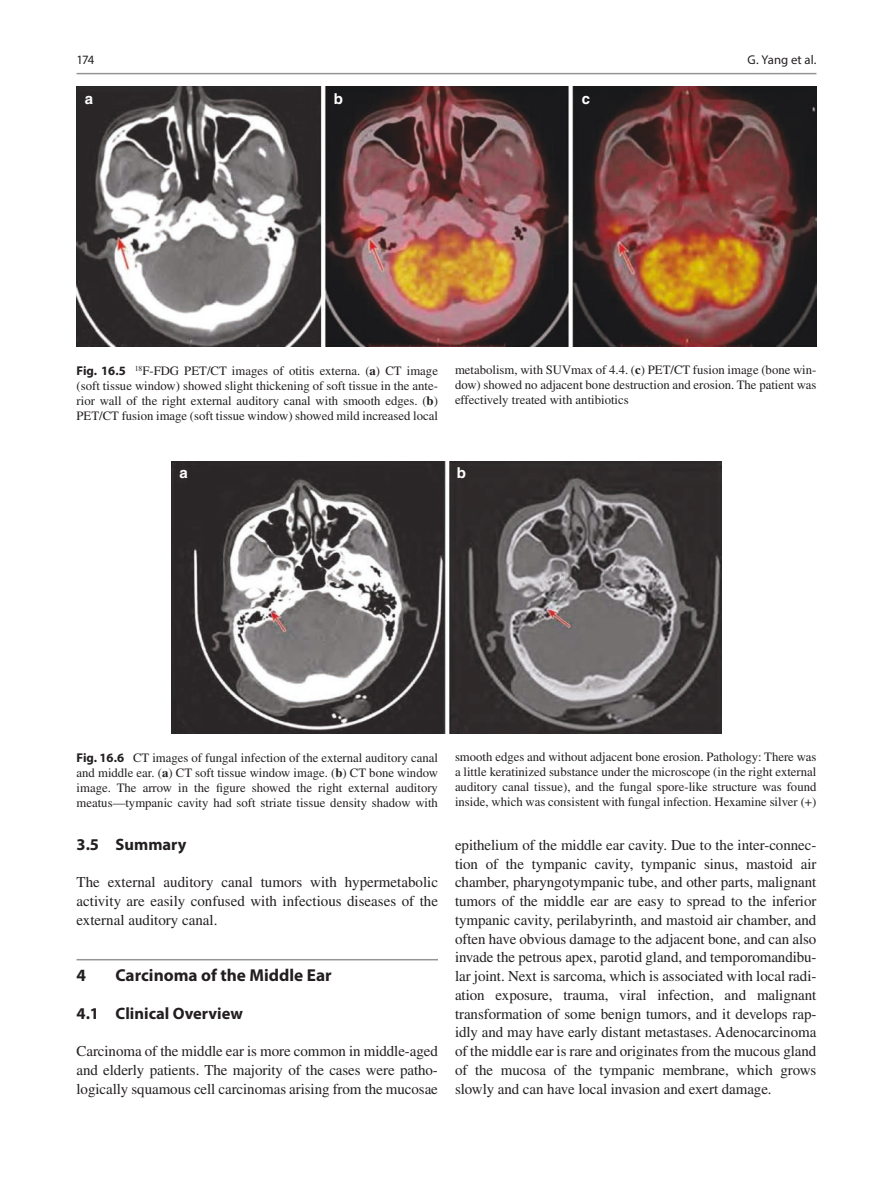
<style>
.page{position:relative;width:893px;height:1187px;background:#fff}
.page>*{position:absolute;margin:0;border:0;box-sizing:border-box;transform-origin:0 0}
._1_hd{font:700 17.25px "Myriad Pro";color:#231f20}
._1_hd_2_hd{font:700 16.5px "Myriad Pro";color:#231f20}
._2_hd{font:700 16.5px "Myriad Pro";color:#231f20}
.Text_flush{font:15px/18.8px "Times LT Std";letter-spacing:-.005em;color:#231f20;text-align:justify}
.t1{font:15px "Helvetica Bold 3";color:#fff}
.t2{font:700 15px "Helvetica";color:#fff}
.t3{font:12.75px/15px "Times LT Std";color:#231f20;text-align:justify}
.t4{font:12.75px "Myriad Pro";letter-spacing:.005em;color:#231f20}
.s1{font-family:"Myriad Pro";font-weight:700}
.s2{font-weight:700}
</style>
<div class="page">
<img style="left:77px;top:87px;width:739px;height:259px">
<img style="left:171px;top:461px;width:551px;height:272px">
<hr style="left:77px;top:958px;width:361px;height:2px;background:#939598">
<hr style="left:77px;top:73px;width:739px;height:1px;background:#939598">
<p class="t4" style="left:77px;top:52px;width:19px">174</p>
<p class="t1" style="left:85px;top:89px;width:10px">a</p>
<p class="t1" style="left:334px;top:89px;width:11px">b</p>
<p class="t1" style="left:582px;top:89px;width:10px">c</p>
<p class="t4" style="left:748px;top:52px;width:70px">G. Yang et al.</p>
<p class="t3" style="left:77px;top:363px;width:363px"><span class="s1">Fig. 16.5</span> <sup>18</sup>F-FDG PET/CT images of otitis externa. (<span class="s2">a</span>) CT image (soft tissue window) showed slight thickening of soft tissue in the ante&shy;rior wall of the right external auditory canal with smooth edges. (<span class="s2">b</span>)<br>PET/CT fusion image (soft tissue window) showed mild increased local</p>
<p class="t3" style="left:455px;top:362px;width:363px">metabolism, with SUVmax of 4.4. (<span class="s2">c</span>) PET/CT fusion image (bone win&shy;dow) showed no adjacent bone destruction and erosion. The patient was effectively treated with antibiotics</p>
<p class="t2" style="left:179px;top:464px;width:10px">a</p>
<p class="t2" style="left:457px;top:464px;width:11px">b</p>
<p class="t3" style="left:77px;top:750px;width:363px"><span class="s1">Fig. 16.6</span> CT images of fungal infection of the external auditory canal and middle ear. (<span class="s2">a</span>) CT soft tissue window image. (<span class="s2">b</span>) CT bone window image. The arrow in the figure showed the right external auditory meatus—tympanic cavity had soft striate tissue density shadow with</p>
<p class="t3" style="left:455px;top:749px;width:363px">smooth edges and without adjacent bone erosion. Pathology: There was a little keratinized substance under the microscope (in the right external auditory canal tissue), and the fungal spore-like structure was found inside, which was consistent with fungal infection. Hexamine silver (+)</p>
<h3 class="_2_hd" style="left:77px;top:833px;width:111px">3.5 Summary</h3>
<p class="Text_flush" style="left:77px;top:872px;width:363px">The external auditory canal tumors with hypermetabolic activity are easily confused with infectious diseases of the external auditory canal.</p>
<p class="Text_flush" style="left:455px;top:835px;width:363px">epithelium of the middle ear cavity. Due to the inter-connec&shy;tion of the tympanic cavity, tympanic sinus, mastoid air chamber, pharyngotympanic tube, and other parts, malignant tumors of the middle ear are easy to spread to the inferior tympanic cavity, perilabyrinth, and mastoid air chamber, and often have obvious damage to the adjacent bone, and can also invade the petrous apex, parotid gland, and temporomandibu&shy;lar joint. Next is sarcoma, which is associated with local radi&shy;ation exposure, trauma, viral infection, and malignant transformation of some benign tumors, and it develops rap&shy;idly and may have early distant metastases. Adenocarcinoma of the middle ear is rare and originates from the mucous gland of the mucosa of the tympanic membrane, which grows slowly and can have local invasion and exert damage.</p>
<h2 class="_1_hd" style="left:77px;top:963px;width:11px">4</h2>
<h2 class="_1_hd" style="left:116px;top:963px;width:218px">Carcinoma of the Middle Ear</h2>
<h3 class="_1_hd_2_hd" style="left:77px;top:1002px;width:168px">4.1 Clinical Overview</h3>
<p class="Text_flush" style="left:77px;top:1041px;width:363px">Carcinoma of the middle ear is more common in middle-aged and elderly patients. The majority of the cases were patho&shy;logically squamous cell carcinomas arising from the mucosae</p>
</div>
